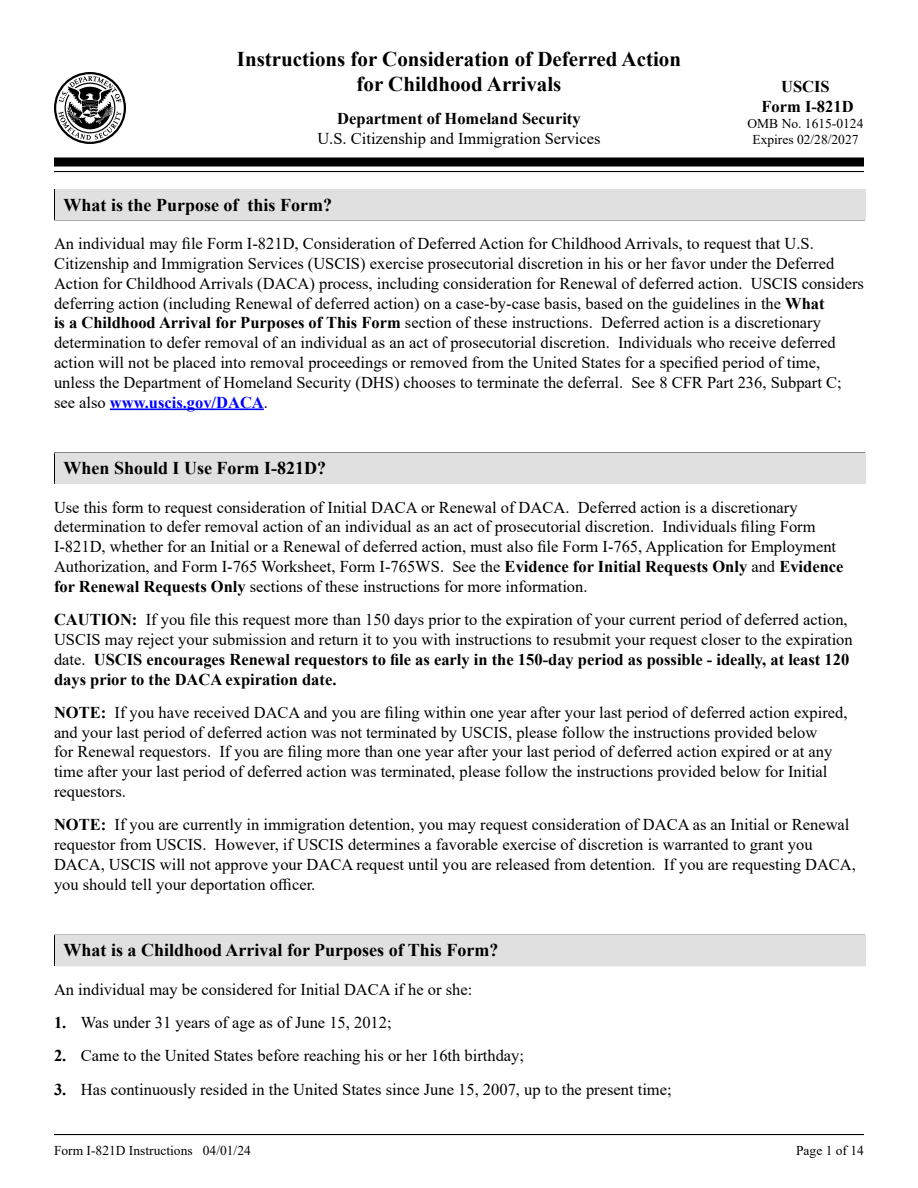
<style>
.page{position:relative;width:918px;height:1188px;background:#fff}
.page>*{position:absolute;margin:0;border:0;box-sizing:border-box;transform-origin:0 0}
.t1{font:700 21px/25.2px "Times New Roman";color:#000;text-align:center}
.t2{font:700 18px "Times New Roman";color:#000}
.t3{font:16.5px/19.8px "Times New Roman";color:#000}
.t4{font:700 16.5px/19.8px "Times New Roman";color:#000;text-align:center}
.t5{font:13.5px/16.2px "Times New Roman";color:#000;text-align:center}
.s1{font-weight:700}
.s2{font-weight:700;color:#00f}
</style>
<div class="page">
<svg style="left:54px;top:72px;width:72px;height:72px"></svg>
<div style="left:54px;top:158px;width:810px;height:8px;background:#000"></div>
<hr style="left:54px;top:171px;width:810px;height:1px;background:#000">
<hr style="left:54px;top:1134px;width:810px;height:1px;background:#000">
<hr style="left:54px;top:965px;width:811px;height:1px;background:#000">
<svg style="left:54px;top:936px;width:1px;height:29px"></svg>
<hr style="left:54px;top:935px;width:811px;height:1px;background:#000">
<div style="left:55px;top:935px;width:810px;height:30px;background:#e0e0e0"></div>
<hr style="left:54px;top:483px;width:811px;height:1px;background:#000">
<svg style="left:54px;top:454px;width:1px;height:29px"></svg>
<hr style="left:54px;top:453px;width:811px;height:1px;background:#000">
<div style="left:55px;top:453px;width:810px;height:30px;background:#e0e0e0"></div>
<hr style="left:54px;top:219px;width:811px;height:1px;background:#000">
<svg style="left:54px;top:190px;width:1px;height:29px"></svg>
<hr style="left:54px;top:189px;width:811px;height:1px;background:#000">
<div style="left:55px;top:190px;width:810px;height:30px;background:#e0e0e0"></div>
<hr style="left:110px;top:409px;width:154px;height:1px;background:#00f">
<p class="t1" style="left:237px;top:45px;width:446px">Instructions for Consideration of Deferred Action for Childhood Arrivals</p>
<p class="t4" style="left:337px;top:108px;width:245px">Department of Homeland Security</p>
<p class="t3" style="left:317px;top:128px;width:285px">U.S. Citizenship and Immigration Services</p>
<p class="t4" style="left:762px;top:76px;width:94px">USCIS<br>Form I-821D</p>
<p class="t5" style="left:748px;top:115px;width:117px">OMB No. 1615-0124<br>Expires 02/28/2027</p>
<h1 class="t2" style="left:64px;top:192px;width:270px">What is the Purpose of this Form?</h1>
<p class="t3" style="left:54px;top:233px;width:812px">An individual may file Form I-821D, Consideration of Deferred Action for Childhood Arrivals, to request that U.S.<br>Citizenship and Immigration Services (USCIS) exercise prosecutorial discretion in his or her favor under the Deferred Action for Childhood Arrivals (DACA) process, including consideration for Renewal of deferred action. USCIS considers deferring action (including Renewal of deferred action) on a case-by-case basis, based on the guidelines in the <span class="s1">What<br>is a Childhood Arrival for Purposes of This Form</span> section of these instructions. Deferred action is a discretionary determination to defer removal of an individual as an act of prosecutorial discretion. Individuals who receive deferred action will not be placed into removal proceedings or removed from the United States for a specified period of time, unless the Department of Homeland Security (DHS) chooses to terminate the deferral. See 8 CFR Part 236, Subpart C; see also <span class="s2">www.uscis.gov/DACA</span>.</p>
<h1 class="t2" style="left:64px;top:455px;width:264px">When Should I Use Form I-821D?</h1>
<p class="t3" style="left:54px;top:497px;width:791px">Use this form to request consideration of Initial DACA or Renewal of DACA. Deferred action is a discretionary determination to defer removal action of an individual as an act of prosecutorial discretion. Individuals filing Form I-821D, whether for an Initial or a Renewal of deferred action, must also file Form I-765, Application for Employment Authorization, and Form I-765 Worksheet, Form I-765WS. See the <span class="s1">Evidence for Initial Requests Only</span> and <span class="s1">Evidence for Renewal Requests Only</span> sections of these instructions for more information.</p>
<p class="t3" style="left:54px;top:609px;width:800px"><span class="s1">CAUTION:</span> If you file this request more than 150 days prior to the expiration of your current period of deferred action,<br>USCIS may reject your submission and return it to you with instructions to resubmit your request closer to the expiration date. <span class="s1">USCIS encourages Renewal requestors to file as early in the 150-day period as possible - ideally, at least 120</span></p>
<p class="t4" style="left:54px;top:669px;width:284px">days prior to the DACA expiration date.</p>
<p class="t3" style="left:54px;top:702px;width:795px"><span class="s1">NOTE:</span> If you have received DACA and you are filing within one year after your last period of deferred action expired, and your last period of deferred action was not terminated by USCIS, please follow the instructions provided below<br>for Renewal requestors. If you are filing more than one year after your last period of deferred action expired or at any time after your last period of deferred action was terminated, please follow the instructions provided below for Initial requestors.</p>
<p class="t3" style="left:54px;top:814px;width:803px"><span class="s1">NOTE:</span> If you are currently in immigration detention, you may request consideration of DACA as an Initial or Renewal requestor from USCIS. However, if USCIS determines a favorable exercise of discretion is warranted to grant you DACA, USCIS will not approve your DACA request until you are released from detention. If you are requesting DACA, you should tell your deportation officer.</p>
<h1 class="t2" style="left:64px;top:937px;width:436px">What is a Childhood Arrival for Purposes of This Form?</h1>
<p class="t3" style="left:54px;top:979px;width:420px">An individual may be considered for Initial DACA if he or she:</p>
<p class="t3" style="left:54px;top:1012px;width:339px"><span class="s1">1.</span> Was under 31 years of age as of June 15, 2012;</p>
<p class="t3" style="left:54px;top:1045px;width:472px"><span class="s1">2.</span> Came to the United States before reaching his or her 16th birthday;</p>
<p class="t3" style="left:54px;top:1079px;width:619px"><span class="s1">3.</span> Has continuously resided in the United States since June 15, 2007, up to the present time;</p>
<p class="t5" style="left:54px;top:1142px;width:198px">Form I-821D Instructions 04/01/24</p>
<p class="t5" style="left:796px;top:1142px;width:69px">Page 1 of 14</p>
</div>
